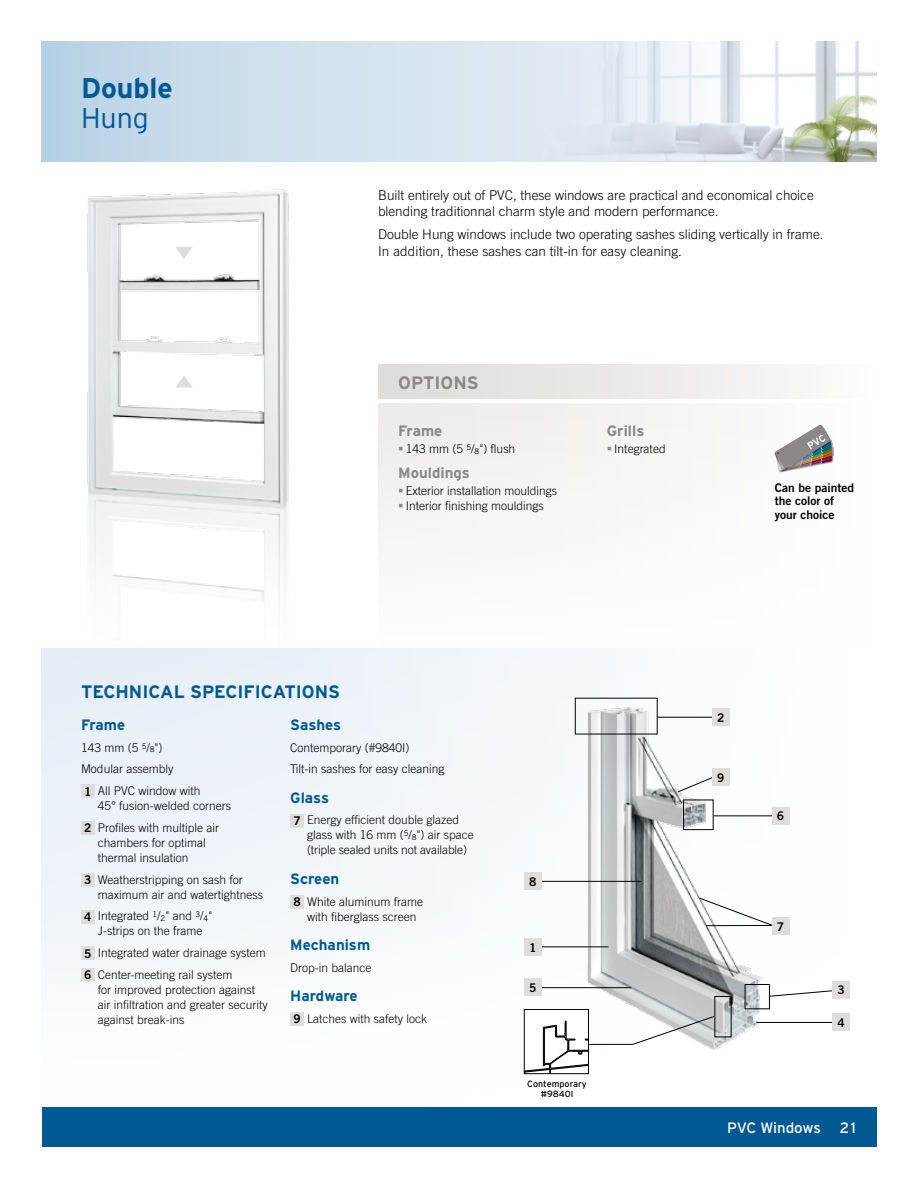
<style>
.page{position:relative;width:918px;height:1188px;background:#fff}
.page>*{position:absolute;margin:0;border:0;box-sizing:border-box;transform-origin:0 0}
.Titre_-_Fiche_Produi{font:700 28.5px/30px "Interstate";color:#005993}
.t1{font:700 18px "Interstate";color:#005993}
.Titre__Options{font:700 18px "Interstate";color:#8b8887}
.Items__Spéc__tech{font:700 15px "Interstate";color:#005993}
.Items__Options{font:700 15px "Interstate";color:#8b8887}
.t2{font:15px "Interstate";letter-spacing:-.01em;color:#fff}
.Texte_Courant{font:300 13.5px/16.5px "Trade Gothic";color:#000}
.Texte__Spéc__tech{font:300 12px/15px "Trade Gothic";color:#000}
.Texte__Spéc__tech-2{font:12px/13.5px "Trade Gothic Bold Two";color:#000}
.t3{font:9px/10.5px "Interstate";color:#000;text-align:center}
.s1{font-weight:300}
.s2{font-weight:400;font-size:7.8px}
</style>
<div class="page">
<svg style="left:42px;top:42px;width:448px;height:120px;background:#ccdeec"></svg>
<div style="left:42px;top:648px;width:834px;height:500px;background:#f5f9fb"></div>
<div style="left:42px;top:1107px;width:834px;height:39px;background:#005993"></div>
<div style="left:81px;top:785px;width:13px;height:13px;background:#dfdddc"></div>
<div style="left:81px;top:821px;width:13px;height:14px;background:#dfdddc"></div>
<div style="left:81px;top:873px;width:13px;height:14px;background:#dfdddc"></div>
<div style="left:81px;top:910px;width:13px;height:13px;background:#dfdddc"></div>
<div style="left:81px;top:947px;width:13px;height:13px;background:#dfdddc"></div>
<div style="left:81px;top:968px;width:13px;height:14px;background:#dfdddc"></div>
<div style="left:290px;top:814px;width:14px;height:13px;background:#dfdddc"></div>
<div style="left:290px;top:895px;width:14px;height:14px;background:#dfdddc"></div>
<div style="left:290px;top:1012px;width:14px;height:14px;background:#dfdddc"></div>
<img style="left:87px;top:189px;width:202px;height:414px">
<svg style="left:175px;top:375px;width:18px;height:13px"></svg>
<svg style="left:175px;top:247px;width:18px;height:12px"></svg>
<div style="left:378px;top:403px;width:498px;height:245px;background:#fafaf9"></div>
<div style="left:378px;top:365px;width:498px;height:34px;background:linear-gradient(to right,#dddbda,#fbfbfb)"></div>
<svg style="left:775px;top:424px;width:57px;height:47px"></svg>
<img style="left:529px;top:699px;width:278px;height:351px">
<hr style="left:657px;top:717px;width:56px;height:1px;background:#000">
<svg style="left:699px;top:897px;width:78px;height:29px"></svg>
<div style="left:712px;top:709px;width:18px;height:17px;background:#dfdddc"></div>
<div style="left:772px;top:918px;width:17px;height:17px;background:#dfdddc"></div>
<div style="left:683px;top:800px;width:31px;height:30px;border:1px solid #000"></div>
<hr style="left:756px;top:1022px;width:81px;height:1px;background:#000">
<hr style="left:714px;top:815px;width:65px;height:1px;background:#000">
<div style="left:832px;top:1014px;width:18px;height:17px;background:#dfdddc"></div>
<svg style="left:770px;top:989px;width:62px;height:8px"></svg>
<div style="left:832px;top:981px;width:18px;height:17px;background:#dfdddc"></div>
<div style="left:745px;top:984px;width:25px;height:25px;border:1px solid #000"></div>
<svg style="left:677px;top:776px;width:37px;height:17px"></svg>
<div style="left:712px;top:769px;width:18px;height:17px;background:#dfdddc"></div>
<div style="left:772px;top:807px;width:17px;height:17px;background:#dfdddc"></div>
<div style="left:714px;top:996px;width:18px;height:41px;border:1px solid #000"></div>
<hr style="left:532px;top:987px;width:99px;height:1px;background:#000">
<hr style="left:532px;top:946px;width:77px;height:1px;background:#000">
<div style="left:524px;top:938px;width:17px;height:18px;background:#dfdddc"></div>
<div style="left:524px;top:979px;width:17px;height:17px;background:#dfdddc"></div>
<hr style="left:534px;top:881px;width:107px;height:1px;background:#000">
<div style="left:524px;top:873px;width:17px;height:17px;background:#dfdddc"></div>
<div style="left:524px;top:1009px;width:64px;height:65px;background:#fff"></div>
<svg style="left:526px;top:1015px;width:189px;height:57px"></svg>
<div style="left:524px;top:1009px;width:65px;height:65px;border:1px solid #000"></div>
<img style="left:490px;top:42px;width:386px;height:120px">
<svg style="left:399px;top:447px;width:4px;height:4px"></svg>
<p class="Titre_-_Fiche_Produi" style="left:81px;top:73px;width:93px">Double<br><span class="s1">Hung</span></p>
<p class="Texte_Courant" style="left:378px;top:186px;width:437px">Built entirely out of PVC, these windows are practical and economical choice blending traditionnal charm style and modern performance.</p>
<p class="Texte_Courant" style="left:378px;top:226px;width:447px">Double Hung windows include two operating sashes sliding vertically in frame.<br>In addition, these sashes can tilt-in for easy cleaning.</p>
<p class="Titre__Options" style="left:398px;top:373px;width:82px">OPTIONS</p>
<p class="Items__Options" style="left:398px;top:422px;width:46px">Frame</p>
<p class="Texte__Spéc__tech" style="left:406px;top:441px;width:111px">143 mm (5 <sup>5</sup>/<span class="s2">8</span>") flush</p>
<p class="Items__Options" style="left:398px;top:464px;width:73px">Mouldings</p>
<p class="Texte__Spéc__tech" style="left:406px;top:483px;width:153px">Exterior installation mouldings</p>
<p class="Texte__Spéc__tech" style="left:406px;top:498px;width:140px">Interior finishing mouldings</p>
<p class="Items__Options" style="left:607px;top:422px;width:39px">Grills</p>
<p class="Texte__Spéc__tech" style="left:614px;top:441px;width:53px">Integrated</p>
<p class="Texte__Spéc__tech-2" style="left:775px;top:481px;width:81px">Can be painted the color of your choice</p>
<h2 class="t1" style="left:81px;top:681px;width:261px">TECHNICAL SPECIFICATIONS</h2>
<p class="Items__Spéc__tech" style="left:81px;top:716px;width:46px">Frame</p>
<p class="Texte__Spéc__tech" style="left:81px;top:740px;width:83px">143 mm (5 <sup>5</sup>/<span class="s2">8</span>")</p>
<p class="Texte__Spéc__tech" style="left:81px;top:761px;width:94px">Modular assembly</p>
<p class="Texte__Spéc__tech-2" style="left:84px;top:784px;width:9px">1</p>
<p class="Texte__Spéc__tech" style="left:98px;top:783px;width:135px">All PVC window with<br>45° fusion-welded corners</p>
<p class="Texte__Spéc__tech-2" style="left:84px;top:821px;width:9px">2</p>
<p class="Texte__Spéc__tech" style="left:98px;top:820px;width:123px">Profiles with multiple air chambers for optimal thermal insulation</p>
<p class="Texte__Spéc__tech-2" style="left:84px;top:873px;width:9px">3</p>
<p class="Texte__Spéc__tech" style="left:98px;top:872px;width:167px">Weatherstripping on sash for maximum air and watertightness</p>
<p class="Texte__Spéc__tech-2" style="left:84px;top:910px;width:9px">4</p>
<p class="Texte__Spéc__tech" style="left:98px;top:908px;width:116px">Integrated <sup>1</sup>/<span class="s2">2</span>" and <sup>3</sup>/<span class="s2">4</span>"<br>J-strips on the frame</p>
<p class="Texte__Spéc__tech-2" style="left:84px;top:946px;width:9px">5</p>
<p class="Texte__Spéc__tech" style="left:98px;top:945px;width:170px">Integrated water drainage system</p>
<p class="Texte__Spéc__tech-2" style="left:84px;top:968px;width:9px">6</p>
<p class="Texte__Spéc__tech" style="left:98px;top:967px;width:172px">Center-meeting rail system<br>for improved protection against air infiltration and greater security against break-ins</p>
<p class="Items__Spéc__tech" style="left:290px;top:716px;width:52px">Sashes</p>
<p class="Texte__Spéc__tech" style="left:290px;top:740px;width:121px">Contemporary (#9840I)</p>
<p class="Texte__Spéc__tech" style="left:290px;top:761px;width:156px">Tilt-in sashes for easy cleaning</p>
<p class="Items__Spéc__tech" style="left:290px;top:789px;width:40px">Glass</p>
<p class="Texte__Spéc__tech-2" style="left:293px;top:814px;width:9px">7</p>
<p class="Texte__Spéc__tech" style="left:307px;top:813px;width:168px">Energy efficient double glazed glass with 16 mm (<sup>5</sup>/<span class="s2">8</span>") air space (triple sealed units not available)</p>
<p class="Items__Spéc__tech" style="left:290px;top:870px;width:50px">Screen</p>
<p class="Texte__Spéc__tech-2" style="left:293px;top:895px;width:9px">8</p>
<p class="Texte__Spéc__tech" style="left:307px;top:894px;width:118px">White aluminum frame with fiberglass screen</p>
<p class="Items__Spéc__tech" style="left:290px;top:936px;width:82px">Mechanism</p>
<p class="Texte__Spéc__tech" style="left:290px;top:960px;width:83px">Drop-in balance</p>
<p class="Items__Spéc__tech" style="left:290px;top:987px;width:69px">Hardware</p>
<p class="Texte__Spéc__tech-2" style="left:293px;top:1012px;width:9px">9</p>
<p class="Texte__Spéc__tech" style="left:307px;top:1011px;width:122px">Latches with safety lock</p>
<p class="Texte__Spéc__tech-2" style="left:529px;top:874px;width:9px">8</p>
<p class="Texte__Spéc__tech-2" style="left:529px;top:940px;width:9px">1</p>
<p class="Texte__Spéc__tech-2" style="left:529px;top:981px;width:9px">5</p>
<p class="t3" style="left:527px;top:1078px;width:61px">Contemporary #9840I</p>
<p class="Texte__Spéc__tech-2" style="left:717px;top:710px;width:9px">2</p>
<p class="Texte__Spéc__tech-2" style="left:717px;top:770px;width:9px">9</p>
<p class="Texte__Spéc__tech-2" style="left:777px;top:809px;width:9px">6</p>
<p class="Texte__Spéc__tech-2" style="left:777px;top:919px;width:9px">7</p>
<p class="Texte__Spéc__tech-2" style="left:838px;top:983px;width:9px">3</p>
<p class="Texte__Spéc__tech-2" style="left:838px;top:1016px;width:9px">4</p>
<p class="t2" style="left:727px;top:1119px;width:95px">PVC Windows</p>
<p class="t2" style="left:840px;top:1119px;width:18px">21</p>
</div>
